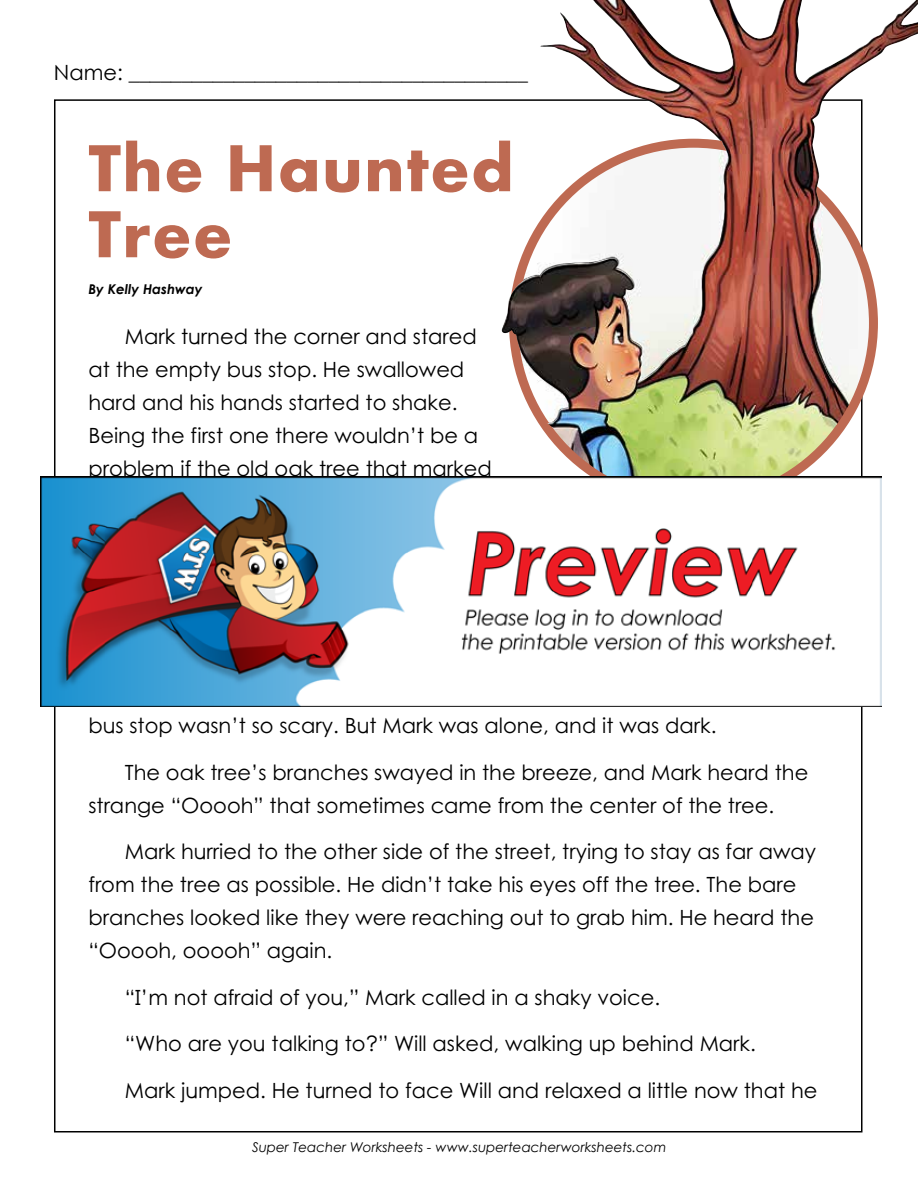
<style>
.page{position:relative;width:918px;height:1188px;background:#fff}
.page>*{position:absolute;margin:0;border:0;box-sizing:border-box;transform-origin:0 0}
.t1{font:700 69px/66px "Aharoni";letter-spacing:.02em;color:#be6a52}
.t2{font:21px/33px "Century STW4";color:#000}
.t3{font:21px "Century Gothic 2";color:#000}
.t4{font:italic 13.5px "Century Gothic 2";color:#000}
.t5{font:italic 700 13.5px "Century STW3";color:#000}
</style>
<div class="page">
<img style="left:514px;top:222px;width:359px;height:255px">
<img style="left:539px;top:0;width:377px;height:383px">
<img style="left:41px;top:477px;width:840px;height:229px">
<p class="t3" style="left:54px;top:58px;width:475px">Name: ______________________________________</p>
<h1 class="t1" style="left:88px;top:142px;width:427px">The Haunted<br>Tree</h1>
<p class="t5" style="left:88px;top:279px;width:116px">By Kelly Hashway</p>
<p class="t2" style="left:88px;top:319px;width:405px;text-indent:36px">Mark turned the corner and stared at the empty bus stop. He swallowed hard and his hands started to shake.<br>Being the first one there wouldn’t be a problem if the old oak tree that marked</p>
<p class="t2" style="left:88px;top:709px;width:630px">bus stop wasn’t so scary. But Mark was alone, and it was dark.</p>
<p class="t2" style="left:88px;top:756px;width:721px;text-indent:36px">The oak tree’s branches swayed in the breeze, and Mark heard the strange “Ooooh” that sometimes came from the center of the tree.</p>
<p class="t2" style="left:88px;top:835px;width:729px;text-indent:36px">Mark hurried to the other side of the street, trying to stay as far away from the tree as possible. He didn’t take his eyes off the tree. The bare branches looked like they were reaching out to grab him. He heard the “Ooooh, ooooh” again.</p>
<p class="t2" style="left:125px;top:981px;width:537px">“I’m not afraid of you,” Mark called in a shaky voice.</p>
<p class="t2" style="left:125px;top:1027px;width:633px">“Who are you talking to?” Will asked, walking up behind Mark.</p>
<p class="t2" style="left:125px;top:1074px;width:694px">Mark jumped. He turned to face Will and relaxed a little now that he</p>
<p class="t4" style="left:252px;top:1137px;width:416px">Super Teacher Worksheets - www.superteacherworksheets.com</p>
</div>
